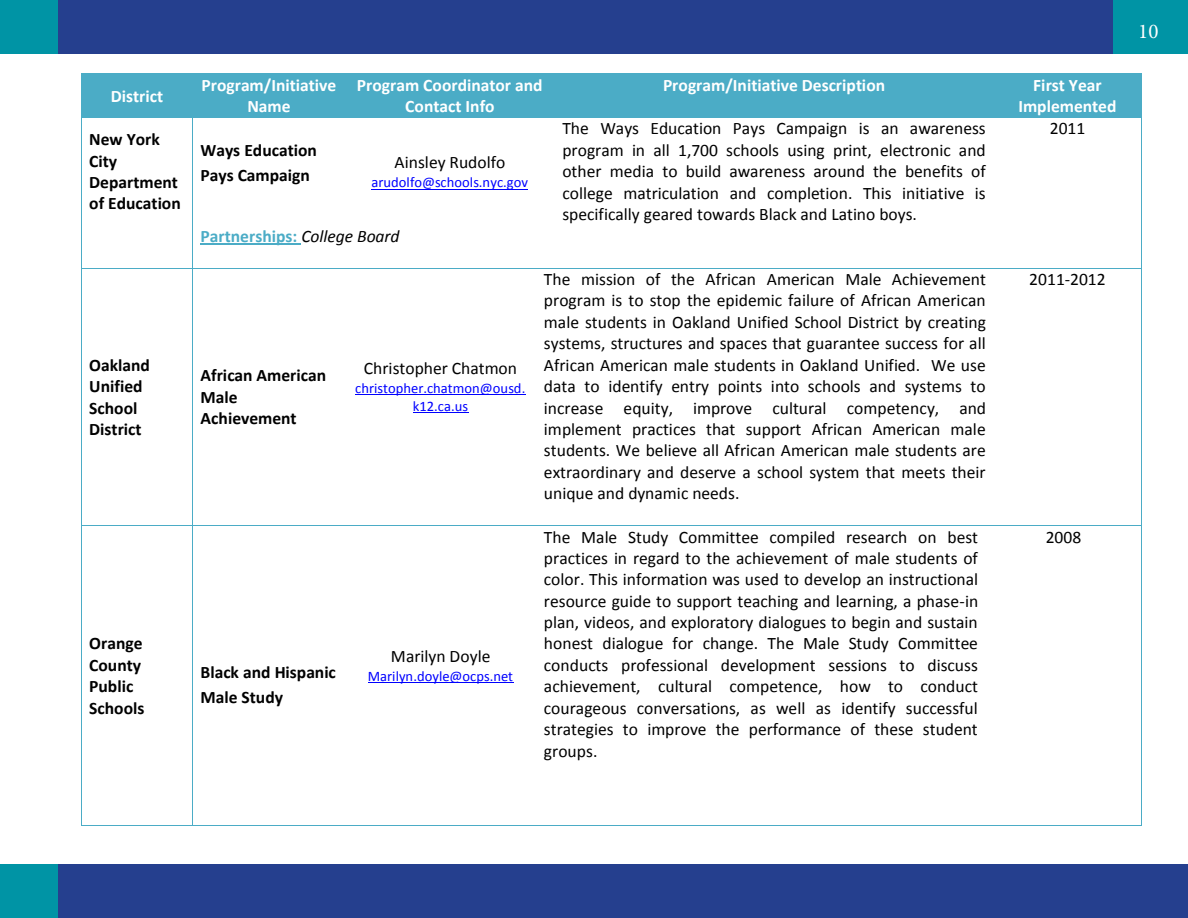
<style>
.page{position:relative;width:1188px;height:918px;background:#fff}
.page>*{position:absolute;margin:0;border:0;box-sizing:border-box;transform-origin:0 0}
.t1{font:21px "Minion Pro";color:#fff}
.t2{font:17.55px/21.5px "Calibri";color:#000;text-align:justify}
.t3{font:700 17.55px/21.5px "Calibri";color:#000}
.t4{font:700 17.55px/21.5px "Calibri";color:#fff;text-align:center}
.t5{font:700 17.55px "Calibri";color:#4bacc6}
.t6{font:14.55px/17.9px "Calibri";color:#00f;text-align:center}
.s1{font-weight:400;font-style:italic;color:#000}
</style>
<div class="page">
<div style="left:0;top:0;width:1188px;height:54px;background:#253f8e"></div>
<div style="left:0;top:864px;width:1188px;height:54px;background:#253f8e"></div>
<div style="left:1114px;top:0;width:74px;height:54px;background:#0094a5"></div>
<div style="left:0;top:864px;width:58px;height:54px;background:#0094a5"></div>
<div style="left:0;top:0;width:58px;height:54px;background:#0094a5"></div>
<div style="left:82px;top:74px;width:110px;height:11px;background:#4bacc6"></div>
<div style="left:82px;top:85px;width:7px;height:21px;background:#4bacc6"></div>
<div style="left:185px;top:85px;width:7px;height:21px;background:#4bacc6"></div>
<div style="left:82px;top:106px;width:110px;height:11px;background:#4bacc6"></div>
<div style="left:89px;top:85px;width:96px;height:21px;background:#4bacc6"></div>
<div style="left:193px;top:74px;width:8px;height:43px;background:#4bacc6"></div>
<div style="left:337px;top:74px;width:8px;height:43px;background:#4bacc6"></div>
<div style="left:201px;top:74px;width:136px;height:22px;background:#4bacc6"></div>
<div style="left:201px;top:96px;width:136px;height:21px;background:#4bacc6"></div>
<div style="left:345px;top:74px;width:8px;height:43px;background:#4bacc6"></div>
<div style="left:547px;top:74px;width:7px;height:43px;background:#4bacc6"></div>
<div style="left:353px;top:74px;width:194px;height:22px;background:#4bacc6"></div>
<div style="left:353px;top:96px;width:194px;height:21px;background:#4bacc6"></div>
<div style="left:554px;top:74px;width:8px;height:22px;background:#4bacc6"></div>
<div style="left:986px;top:74px;width:8px;height:22px;background:#4bacc6"></div>
<div style="left:554px;top:96px;width:440px;height:21px;background:#4bacc6"></div>
<div style="left:562px;top:74px;width:424px;height:22px;background:#4bacc6"></div>
<div style="left:994px;top:74px;width:8px;height:43px;background:#4bacc6"></div>
<div style="left:1133px;top:74px;width:8px;height:43px;background:#4bacc6"></div>
<div style="left:1002px;top:74px;width:131px;height:22px;background:#4bacc6"></div>
<div style="left:1002px;top:96px;width:131px;height:21px;background:#4bacc6"></div>
<hr style="left:81px;top:74px;width:1px;height:43px;background:#4bacc6">
<hr style="left:192px;top:74px;width:1px;height:43px;background:#4bacc6">
<hr style="left:1141px;top:74px;width:1px;height:43px;background:#4bacc6">
<hr style="left:371px;top:189px;width:157px;height:1px;background:#00f">
<hr style="left:82px;top:117px;width:110px;height:1px;background:#4bacc6">
<hr style="left:193px;top:117px;width:152px;height:1px;background:#4bacc6">
<hr style="left:346px;top:117px;width:208px;height:1px;background:#4bacc6">
<hr style="left:555px;top:117px;width:439px;height:1px;background:#4bacc6">
<hr style="left:995px;top:117px;width:146px;height:1px;background:#4bacc6">
<hr style="left:81px;top:118px;width:1px;height:107px;background:#4bacc6">
<hr style="left:192px;top:118px;width:1px;height:107px;background:#4bacc6">
<hr style="left:1141px;top:118px;width:1px;height:107px;background:#4bacc6">
<hr style="left:201px;top:243px;width:100px;height:2px;background:#4bacc6">
<hr style="left:81px;top:225px;width:1px;height:43px;background:#4bacc6">
<hr style="left:192px;top:225px;width:1px;height:43px;background:#4bacc6">
<hr style="left:1141px;top:225px;width:1px;height:43px;background:#4bacc6">
<hr style="left:355px;top:394px;width:171px;height:1px;background:#00f">
<hr style="left:413px;top:412px;width:55px;height:1px;background:#00f">
<hr style="left:82px;top:268px;width:110px;height:1px;background:#4bacc6">
<hr style="left:193px;top:268px;width:152px;height:1px;background:#4bacc6">
<hr style="left:346px;top:268px;width:190px;height:1px;background:#4bacc6">
<hr style="left:537px;top:268px;width:457px;height:1px;background:#4bacc6">
<hr style="left:995px;top:268px;width:146px;height:1px;background:#4bacc6">
<hr style="left:81px;top:268px;width:1px;height:257px;background:#4bacc6">
<hr style="left:192px;top:268px;width:1px;height:257px;background:#4bacc6">
<hr style="left:1141px;top:268px;width:1px;height:257px;background:#4bacc6">
<hr style="left:368px;top:682px;width:145px;height:1px;background:#00f">
<hr style="left:82px;top:525px;width:110px;height:1px;background:#4bacc6">
<hr style="left:193px;top:525px;width:152px;height:1px;background:#4bacc6">
<hr style="left:346px;top:525px;width:190px;height:1px;background:#4bacc6">
<hr style="left:537px;top:525px;width:449px;height:1px;background:#4bacc6">
<hr style="left:995px;top:525px;width:146px;height:1px;background:#4bacc6">
<hr style="left:81px;top:526px;width:1px;height:300px;background:#4bacc6">
<hr style="left:82px;top:826px;width:110px;height:1px;background:#4bacc6">
<hr style="left:192px;top:526px;width:1px;height:300px;background:#4bacc6">
<hr style="left:193px;top:826px;width:152px;height:1px;background:#4bacc6">
<hr style="left:345px;top:826px;width:191px;height:1px;background:#4bacc6">
<hr style="left:536px;top:826px;width:450px;height:1px;background:#4bacc6">
<hr style="left:986px;top:826px;width:155px;height:1px;background:#4bacc6">
<hr style="left:1141px;top:526px;width:1px;height:300px;background:#4bacc6">
<p class="t4" style="left:111px;top:85px;width:54px">District</p>
<p class="t4" style="left:201px;top:74px;width:136px">Program/Initiative<br>Name</p>
<p class="t4" style="left:357px;top:74px;width:187px">Program Coordinator and<br>Contact Info</p>
<p class="t4" style="left:663px;top:74px;width:224px">Program/Initiative Description</p>
<p class="t4" style="left:1018px;top:74px;width:100px">First Year<br>Implemented</p>
<p class="t3" style="left:89px;top:129px;width:93px">New York<br>City<br>Department of Education</p>
<p class="t3" style="left:201px;top:138px;width:118px;line-height:24.6px">Ways Education<br>Pays Campaign</p>
<p class="t2" style="left:562px;top:118px;width:425px">The Ways Education Pays Campaign is an awareness program in all 1,700 schools using print, electronic and other media to build awareness around the benefits of college matriculation and completion. This initiative is specifically geared towards Black and Latino boys.</p>
<p class="t2" style="left:1050px;top:118px;width:37px">2011</p>
<p class="t2" style="left:395px;top:152px;width:112px">Ainsley Rudolfo</p>
<p class="t6" style="left:371px;top:173px;width:158px">arudolfo@schools.nyc.gov</p>
<p class="t5" style="left:201px;top:225px;width:201px">Partnerships: <span class="s1">College Board</span></p>
<p class="t3" style="left:89px;top:354px;width:62px">Oakland<br>Unified<br>School<br>District</p>
<p class="t3" style="left:201px;top:365px;width:127px">African American<br>Male<br>Achievement</p>
<p class="t2" style="left:364px;top:358px;width:155px">Christopher Chatmon</p>
<p class="t6" style="left:355px;top:379px;width:172px">christopher.chatmon@ousd. k12.ca.us</p>
<p class="t3" style="left:89px;top:633px;width:57px">Orange<br>County<br>Public<br>Schools</p>
<p class="t3" style="left:201px;top:660px;width:137px;line-height:24.6px">Black and Hispanic<br>Male Study</p>
<p class="t2" style="left:391px;top:646px;width:101px">Marilyn Doyle</p>
<p class="t6" style="left:368px;top:667px;width:147px">Marilyn.doyle@ocps.net</p>
<p class="t2" style="left:544px;top:269px;width:444px">The mission of the African American Male Achievement program is to stop the epidemic failure of African American male students in Oakland Unified School District by creating systems, structures and spaces that guarantee success for all African American male students in Oakland Unified. We use data to identify entry points into schools and systems to increase equity, improve cultural competency, and implement practices that support African American male students. We believe all African American male students are extraordinary and deserve a school system that meets their unique and dynamic needs.</p>
<p class="t2" style="left:1029px;top:269px;width:78px">2011-2012</p>
<p class="t2" style="left:544px;top:526px;width:436px">The Male Study Committee compiled research on best practices in regard to the achievement of male students of color. This information was used to develop an instructional resource guide to support teaching and learning, a phase-in plan, videos, and exploratory dialogues to begin and sustain honest dialogue for change. The Male Study Committee conducts professional development sessions to discuss achievement, cultural competence, how to conduct courageous conversations, as well as identify successful strategies to improve the performance of these student groups.</p>
<p class="t2" style="left:1046px;top:526px;width:37px">2008</p>
<p class="t1" style="left:1138px;top:18px;width:22px">10</p>
</div>
